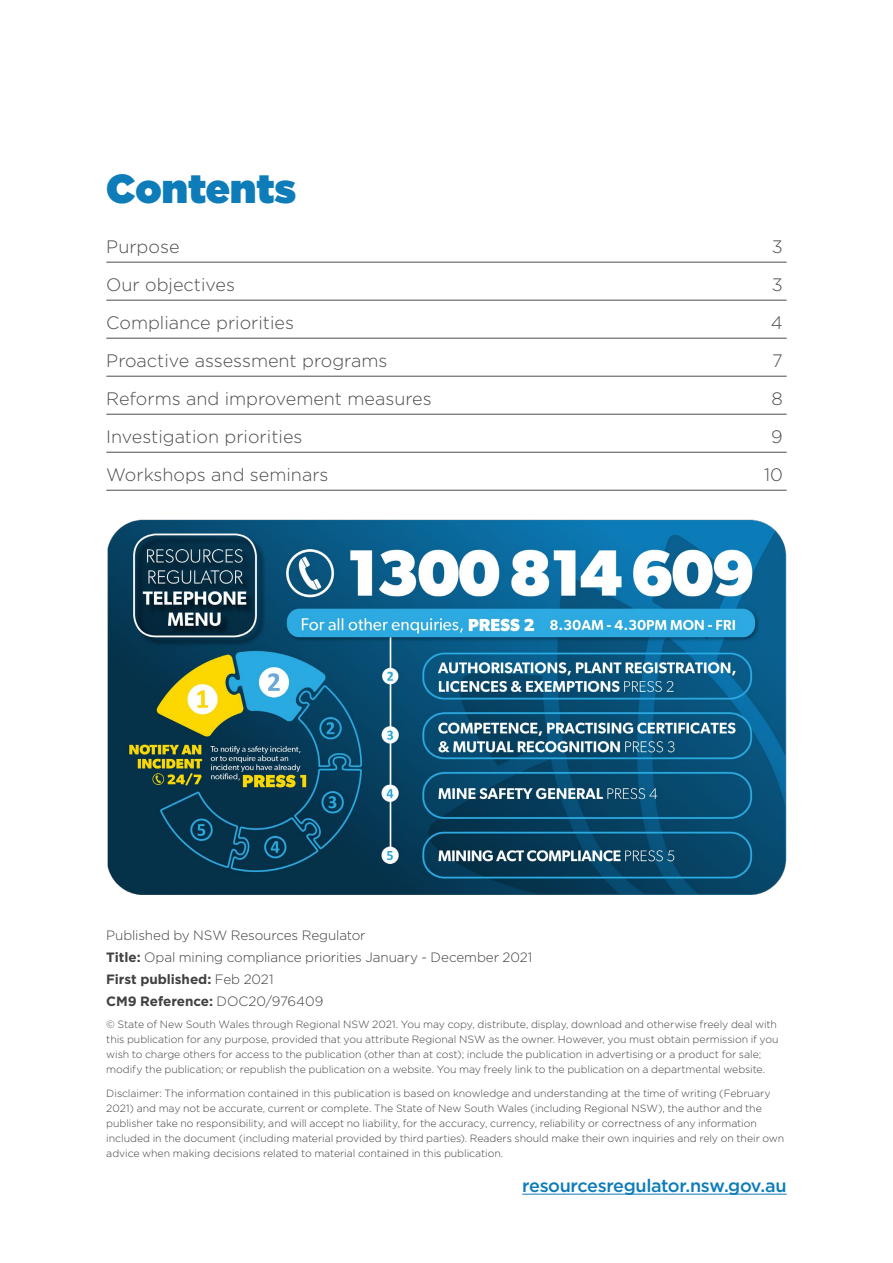
<style>
.page{position:relative;width:893px;height:1263px;background:#fff}
.page>*{position:absolute;margin:0;border:0;box-sizing:border-box;transform-origin:0 0}
.t1{font:900 40.5px "Gotham";letter-spacing:.005em;color:#0d7cb9}
.t2{font:300 18px/38px "Gotham";color:#4d4d4f}
.t3{font:500 18px "Gotham";letter-spacing:-.02em;color:#0d7cb9}
.t4{font:300 13.5px/22px "Gotham";letter-spacing:-.01em;color:#414042}
.t5{font:300 10.5px/15px "Gotham";letter-spacing:-.005em;color:#414042}
.s1{font-weight:700}
</style>
<div class="page">
<hr style="left:106px;top:490px;width:681px;height:1px;background:#4d4d4f">
<hr style="left:106px;top:452px;width:681px;height:1px;background:#4d4d4f">
<hr style="left:106px;top:414px;width:681px;height:1px;background:#4d4d4f">
<hr style="left:106px;top:376px;width:681px;height:1px;background:#4d4d4f">
<hr style="left:106px;top:338px;width:681px;height:1px;background:#4d4d4f">
<hr style="left:106px;top:300px;width:681px;height:1px;background:#4d4d4f">
<hr style="left:106px;top:262px;width:681px;height:1px;background:#4d4d4f">
<hr style="left:522px;top:1194px;width:265px;height:1px;background:#0d7cb9">
<img style="left:107px;top:519px;width:680px;height:376px">
<p class="t1" style="left:106px;top:159px;width:191px">Contents</p>
<p class="t2" style="left:106px;top:227px;width:75px">Purpose</p>
<p class="t2" style="left:106px;top:265px;width:130px">Our objectives</p>
<p class="t2" style="left:106px;top:303px;width:189px">Compliance priorities</p>
<p class="t2" style="left:106px;top:341px;width:282px">Proactive assessment programs</p>
<p class="t2" style="left:106px;top:379px;width:327px">Reforms and improvement measures</p>
<p class="t2" style="left:106px;top:417px;width:198px">Investigation priorities</p>
<p class="t2" style="left:106px;top:456px;width:224px">Workshops and seminars</p>
<h2 class="t2" style="left:772px;top:227px;width:12px">3<br>3</h2>
<h2 class="t2" style="left:764px;top:303px;width:20px;text-align:center">4<br>7<br>8<br>9<br>10</h2>
<p class="t4" style="left:106px;top:924px;width:428px">Published by NSW Resources Regulator<br><span class="s1">Title:</span> Opal mining compliance priorities January - December 2021<br><span class="s1">First published:</span> Feb 2021<br><span class="s1">CM9 Reference:</span> DOC20/976409</p>
<p class="t5" style="left:106px;top:1017px;width:674px">© State of New South Wales through Regional NSW 2021. You may copy, distribute, display, download and otherwise freely deal with this publication for any purpose, provided that you attribute Regional NSW as the owner. However, you must obtain permission if you wish to charge others for access to the publication (other than at cost); include the publication in advertising or a product for sale; modify the publication; or republish the publication on a website. You may freely link to the publication on a departmental website.</p>
<p class="t5" style="left:106px;top:1085px;width:679px">Disclaimer: The information contained in this publication is based on knowledge and understanding at the time of writing (February 2021) and may not be accurate, current or complete. The State of New South Wales (including Regional NSW), the author and the publisher take no responsibility, and will accept no liability, for the accuracy, currency, reliability or correctness of any information included in the document (including material provided by third parties). Readers should make their own inquiries and rely on their own advice when making decisions related to material contained in this publication.</p>
<p class="t3" style="left:522px;top:1174px;width:266px">resourcesregulator.nsw.gov.au</p>
</div>
